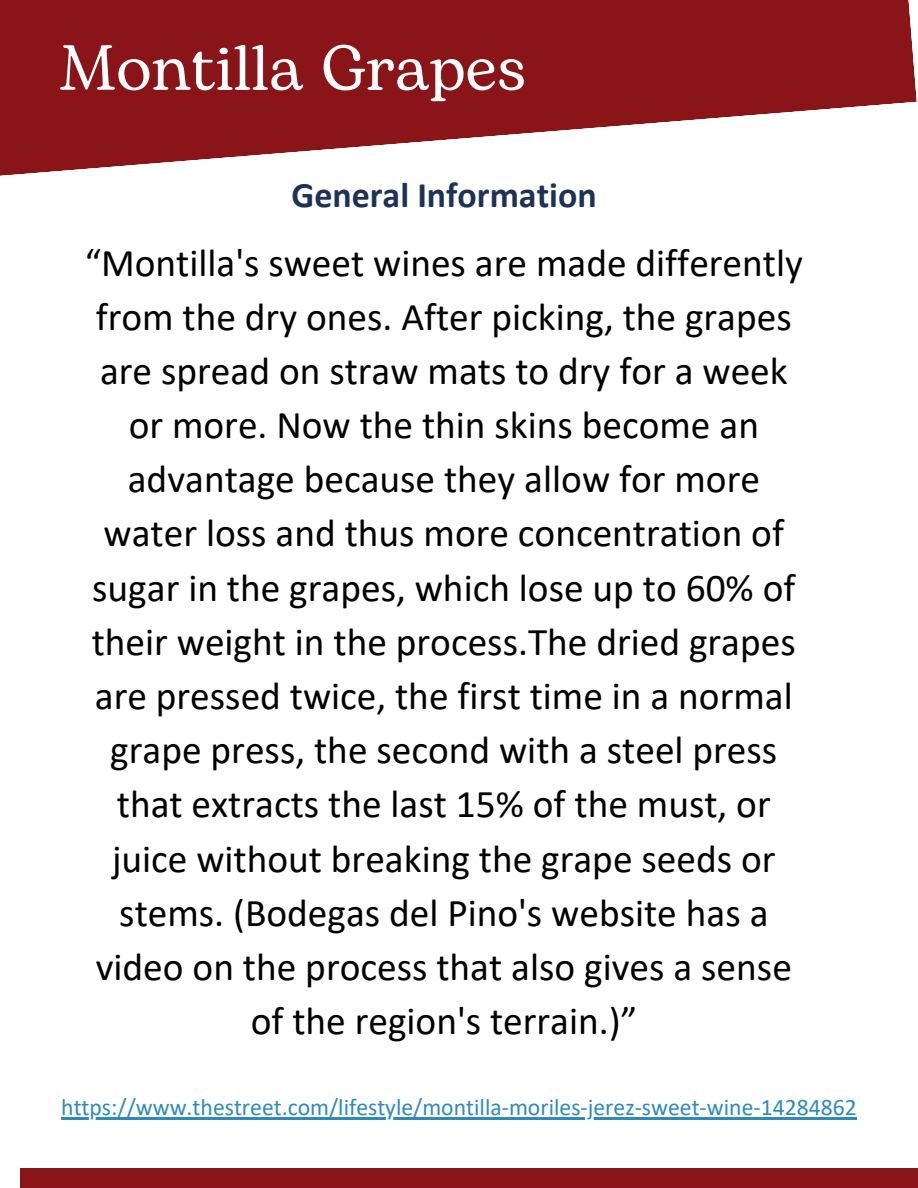
<style>
.page{position:relative;width:918px;height:1188px;background:#fff}
.page>*{position:absolute;margin:0;border:0;box-sizing:border-box;transform-origin:0 0}
.t1{font:63.45px "Bogart";color:#fff}
.t2{font:39.45px/54.2px "Calibri";color:#000;text-align:center}
.t3{font:700 36px "Calibri";color:#1e3256}
.t4{font:23.7px "Calibri";color:#2d8bba}
</style>
<div class="page">
<div style="left:21px;top:1168px;width:897px;height:20px;background:#891519"></div>
<svg style="left:0;top:0;width:917px;height:176px;fill:#891519"></svg>
<hr style="left:61px;top:1117px;width:796px;height:3px;background:#2d8bba">
<p class="t1" style="left:59px;top:22px;width:469px">Montilla Grapes</p>
<p class="t3" style="left:291px;top:180px;width:307px">General Information</p>
<p class="t2" style="left:85px;top:239px;width:720px">“Montilla's sweet wines are made differently from the dry ones. After picking, the grapes are spread on straw mats to dry for a week or more. Now the thin skins become an advantage because they allow for more water loss and thus more concentration of sugar in the grapes, which lose up to 60% of their weight in the process.The dried grapes are pressed twice, the first time in a normal grape press, the second with a steel press that extracts the last 15% of the must, or juice without breaking the grape seeds or stems. (Bodegas del Pino's website has a video on the process that also gives a sense of the region's terrain.)”</p>
<p class="t4" style="left:61px;top:1097px;width:797px">https://www.thestreet.com/lifestyle/montilla-moriles-jerez-sweet-wine-14284862</p>
</div>
